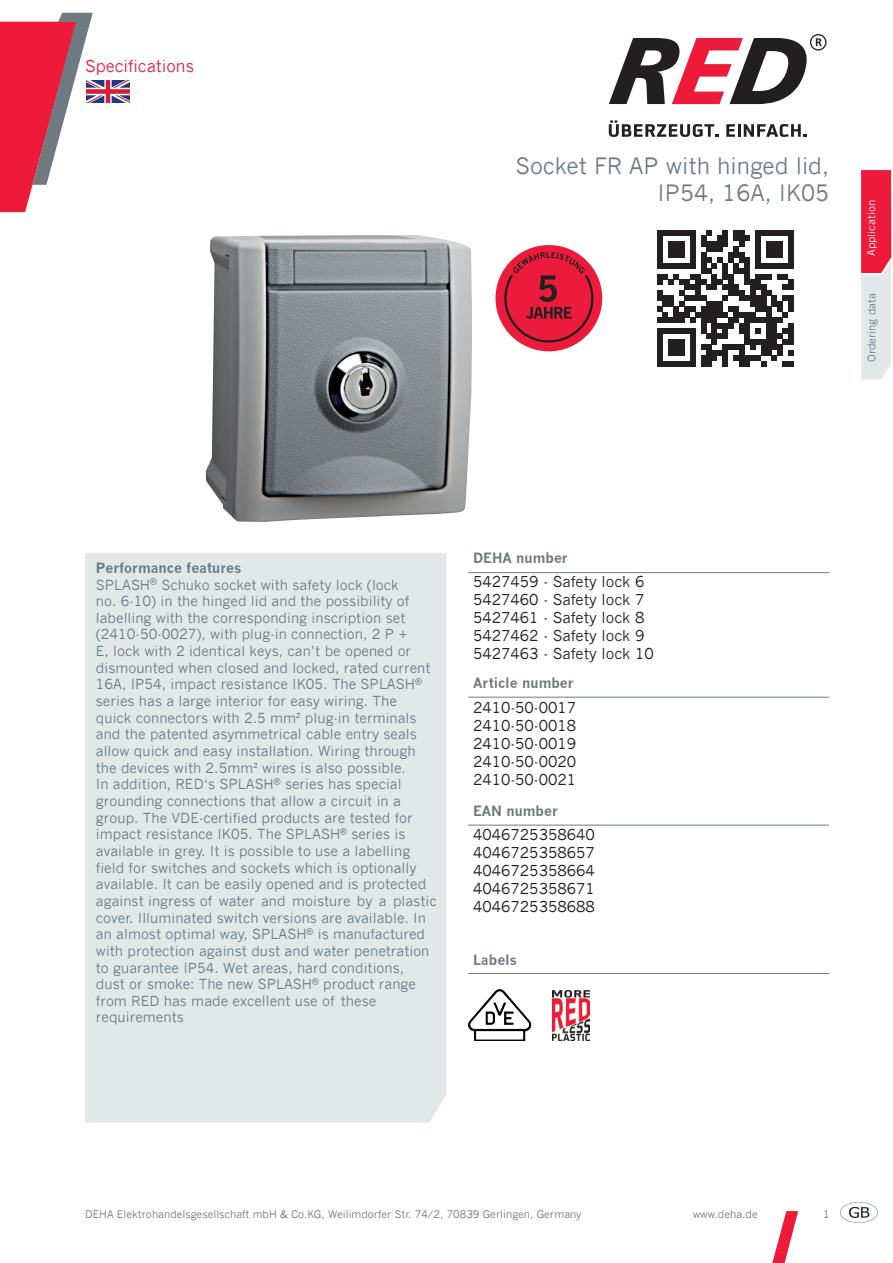
<style>
.page{position:relative;width:893px;height:1263px;background:#fff}
.page>*{position:absolute;margin:0;border:0;box-sizing:border-box;transform-origin:0 0}
.t1{font:22.5px/27px "News Gothic";color:#6b7a83;text-align:right}
.t2{font:16.5px "News Gothic";color:#ed1a3a}
.t3{font:15px/18px "News Gothic";color:#231f20;text-align:justify}
.t4{font:13.8px/16.6px "News Gothic";color:#6b7a83}
.t5{font:700 13.8px "News Gothic";color:#6b7a83}
.t6{font:10.5px "News Gothic";color:#6b7a83}
.t7{font:10.5px "News Gothic";color:#fff}
.s1{font-weight:700}
</style>
<div class="page">
<svg style="left:861px;top:170px;width:30px;height:209px"></svg>
<div style="left:85px;top:553px;width:361px;height:570px;background:#e2e8e8"></div>
<div style="left:96px;top:584px;width:340px;height:517px;background:#e2e8e8"></div>
<hr style="left:468px;top:572px;width:361px;height:1px;background:#6b7a83">
<hr style="left:468px;top:697px;width:361px;height:1px;background:#6b7a83">
<hr style="left:468px;top:825px;width:361px;height:1px;background:#6b7a83">
<hr style="left:468px;top:973px;width:361px;height:1px;background:#6b7a83">
<svg style="left:0;top:12px;width:94px;height:200px"></svg>
<svg style="left:772px;top:1211px;width:26px;height:52px"></svg>
<img style="left:468px;top:989px;width:64px;height:51px">
<svg style="left:657px;top:230px;width:136px;height:136px"></svg>
<img style="left:206px;top:235px;width:266px;height:287px">
<svg style="left:609px;top:120px;width:109px;height:17px"></svg>
<svg style="left:726px;top:124px;width:81px;height:13px"></svg>
<svg style="left:609px;top:34px;width:217px;height:70px"></svg>
<img style="left:86px;top:81px;width:43px;height:21px">
<img style="left:840px;top:1202px;width:38px;height:21px">
<div style="left:495px;top:245px;width:107px;height:106px;background:#ec1b3b;border-radius:50%"></div>
<svg style="left:504px;top:252px;width:89px;height:91px"></svg>
<img style="left:552px;top:990px;width:37px;height:50px">
<p class="t2" style="left:85px;top:56px;width:111px">Specifications</p>
<h1 class="t1" style="left:515px;top:152px;width:315px">Socket FR AP with hinged lid,<br>IP54, 16A, IK05</h1>
<p class="t7" style="left:865px;top:256px;width:57px;rotate:-90deg">Application</p>
<p class="t6" style="left:865px;top:362px;width:70px;rotate:-90deg">Ordering data</p>
<p class="t4" style="left:96px;top:559px;width:342px"><span class="s1">Performance features<br></span>SPLASH<sup>®</sup> Schuko socket with safety lock (lock<br>no. 6-10) in the hinged lid and the possibility of labelling with the corresponding inscription set (2410-50-0027), with plug-in connection, 2 P +<br>E, lock with 2 identical keys, can’t be opened or dismounted when closed and locked, rated current 16A, IP54, impact resistance IK05. The SPLASH<sup>® </sup>series has a large interior for easy wiring. The<br>quick connectors with 2.5 mm² plug-in terminals and the patented asymmetrical cable entry seals allow quick and easy installation. Wiring through the devices with 2.5mm² wires is also possible.<br>In addition, RED‘s SPLASH<sup>®</sup> series has special grounding connections that allow a circuit in a group. The VDE-certified products are tested for impact resistance IK05. The SPLASH<sup>®</sup> series is available in grey. It is possible to use a labelling field for switches and sockets which is optionally available. It can be easily opened and is protected against ingress of water and moisture by a plastic cover. Illuminated switch versions are available. In an almost optimal way, SPLASH<sup>®</sup> is manufactured with protection against dust and water penetration to guarantee IP54. Wet areas, hard conditions,<br>dust or smoke: The new SPLASH<sup>®</sup> product range from RED has made excellent use of these requirements</p>
<p class="t5" style="left:473px;top:550px;width:96px">DEHA number</p>
<p class="t3" style="left:473px;top:573px;width:182px;text-align:left">5427459 - Safety lock 6<br>5427460 - Safety lock 7<br>5427461 - Safety lock 8<br>5427462 - Safety lock 9<br>5427463 - Safety lock 10</p>
<p class="t5" style="left:473px;top:675px;width:102px">Article number</p>
<p class="t3" style="left:473px;top:698px;width:105px">2410-50-0017<br>2410-50-0018<br>2410-50-0019<br>2410-50-0020<br>2410-50-0021</p>
<p class="t5" style="left:473px;top:803px;width:86px">EAN number</p>
<p class="t3" style="left:473px;top:825px;width:123px">4046725358640<br>4046725358657<br>4046725358664<br>4046725358671<br>4046725358688</p>
<p class="t5" style="left:473px;top:952px;width:46px">Labels</p>
<p class="t6" style="left:85px;top:1207px;width:498px">DEHA Elektrohandelsgesellschaft mbH &amp; Co.KG, Weilimdorfer Str. 74/2, 70839 Gerlingen, Germany</p>
<p class="t6" style="left:693px;top:1207px;width:67px">www.deha.de</p>
<p class="t6" style="left:823px;top:1207px;width:8px">1</p>
</div>
